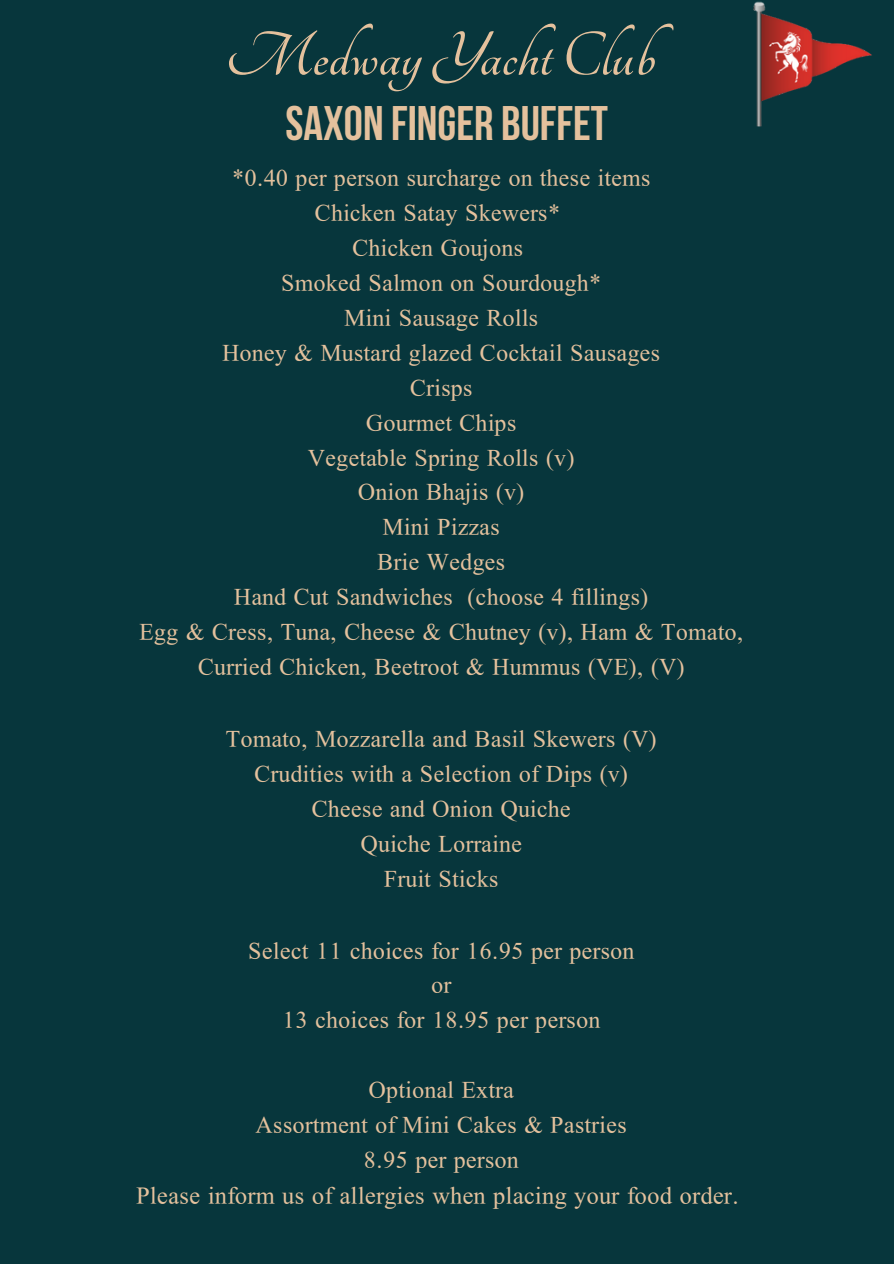
<style>
.page{position:relative;width:894px;height:1264px;background:#fff}
.page>*{position:absolute;margin:0;border:0;box-sizing:border-box;transform-origin:0 0}
.t1{font:700 67.8px "Tangerine";color:#e4c19d}
.t2{font:700 48.3px "Bebas Neue";color:#e4c19d}
.t3{font:26.1px "Ekushey Punarbhaba";color:#e4c19d}
.t4{font:25.5px "Ekushey Punarbhaba";color:#e4c19d}
</style>
<div class="page">
<div style="left:0;top:0;width:893px;height:1263px;background:#07363c"></div>
<img style="left:753px;top:1px;width:119px;height:125px">
<h1 class="t1" style="left:225px;top:24px;width:431px">Medway Yacht Club</h1>
<p class="t2" style="left:285px;top:103px;width:324px">SAXON FINGER BUFFET</p>
<h2 class="t4" style="left:232px;top:164px;width:420px">*0.40 per person surcharge on these items</h2>
<p class="t4" style="left:314px;top:199px;width:247px">Chicken Satay Skewers*</p>
<p class="t4" style="left:352px;top:233px;width:173px">Chicken Goujons</p>
<p class="t4" style="left:281px;top:268px;width:322px">Smoked Salmon on Sourdough*</p>
<p class="t4" style="left:344px;top:303px;width:196px">Mini Sausage Rolls</p>
<p class="t4" style="left:222px;top:338px;width:439px">Honey &amp; Mustard glazed Cocktail Sausages</p>
<p class="t4" style="left:409px;top:373px;width:64px">Crisps</p>
<p class="t4" style="left:366px;top:408px;width:152px">Gourmet Chips</p>
<p class="t4" style="left:308px;top:443px;width:268px">Vegetable Spring Rolls (v)</p>
<p class="t4" style="left:358px;top:478px;width:168px">Onion Bhajis (v)</p>
<p class="t4" style="left:382px;top:512px;width:119px">Mini Pizzas</p>
<p class="t4" style="left:377px;top:547px;width:130px">Brie Wedges</p>
<p class="t4" style="left:234px;top:582px;width:416px">Hand Cut Sandwiches (choose 4 fillings)</p>
<p class="t4" style="left:139px;top:617px;width:605px">Egg &amp; Cress, Tuna, Cheese &amp; Chutney (v), Ham &amp; Tomato,</p>
<p class="t4" style="left:198px;top:652px;width:488px">Curried Chicken, Beetroot &amp; Hummus (VE), (V)</p>
<p class="t4" style="left:225px;top:724px;width:433px">Tomato, Mozzarella and Basil Skewers (V)</p>
<p class="t4" style="left:254px;top:759px;width:375px">Crudities with a Selection of Dips (v)</p>
<p class="t4" style="left:311px;top:794px;width:261px">Cheese and Onion Quiche</p>
<p class="t4" style="left:360px;top:829px;width:163px">Quiche Lorraine</p>
<p class="t4" style="left:384px;top:863px;width:116px">Fruit Sticks</p>
<p class="t4" style="left:248px;top:935px;width:388px">Select 11 choices for 16.95 per person</p>
<p class="t4" style="left:431px;top:970px;width:22px">or</p>
<p class="t4" style="left:282px;top:1005px;width:320px">13 choices for 18.95 per person</p>
<p class="t4" style="left:368px;top:1075px;width:147px">Optional Extra</p>
<p class="t4" style="left:255px;top:1110px;width:372px">Assortment of Mini Cakes &amp; Pastries</p>
<p class="t4" style="left:363px;top:1145px;width:157px">8.95 per person</p>
<p class="t3" style="left:136px;top:1180px;width:604px">Please inform us of allergies when placing your food order.</p>
</div>
